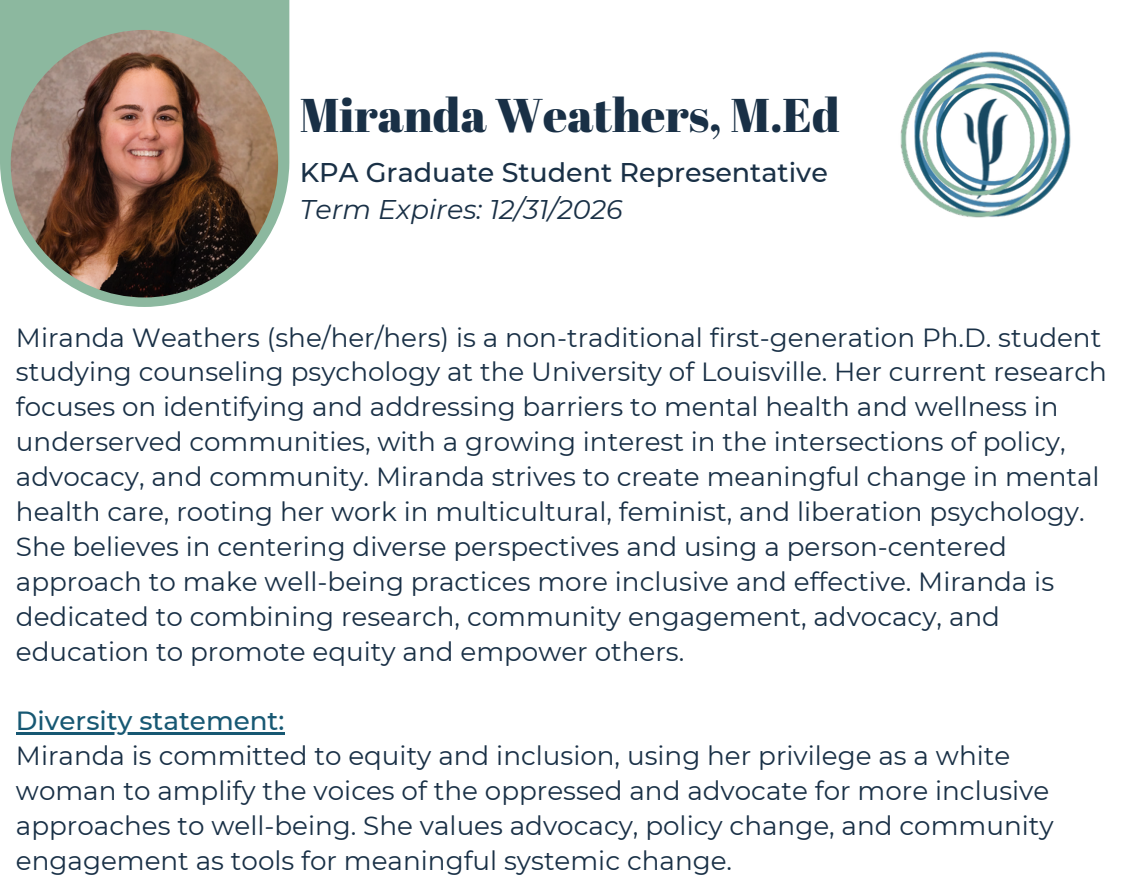
<style>
.page{position:relative;width:1125px;height:887px;background:#fff}
.page>*{position:absolute;margin:0;border:0;box-sizing:border-box;transform-origin:0 0}
.t1{font:47.25px "Abril Fatface";color:#193046}
.t2{font:500 27px "Montserrat";color:#193046}
.t3{font:italic 27px "Montserrat";color:#193046}
.t4{font:26.25px/34.8px "Montserrat";color:#193046}
.t5{font:500 26.25px "Montserrat";color:#175873}
</style>
<div class="page">
<svg style="left:0;top:0;width:289px;height:307px;fill:#8cb89f"></svg>
<img style="left:11px;top:30px;width:267px;height:267px;border-radius:50%">
<hr style="left:16px;top:732px;width:268px;height:3px;background:#175873">
<img style="left:900px;top:51px;width:171px;height:167px">
<p class="t1" style="left:300px;top:82px;width:541px">Miranda Weathers, M.Ed</p>
<p class="t2" style="left:300px;top:156px;width:530px">KPA Graduate Student Representative</p>
<p class="t3" style="left:300px;top:193px;width:324px">Term Expires: 12/31/2026</p>
<h1 class="t4" style="left:16px;top:320px;width:1092px">Miranda Weathers (she/her/hers) is a non-traditional first-generation Ph.D. student studying counseling psychology at the University of Louisville. Her current research focuses on identifying and addressing barriers to mental health and wellness in underserved communities, with a growing interest in the intersections of policy, advocacy, and community. Miranda strives to create meaningful change in mental health care, rooting her work in multicultural, feminist, and liberation psychology.<br>She believes in centering diverse perspectives and using a person-centered approach to make well-being practices more inclusive and effective. Miranda is dedicated to combining research, community engagement, advocacy, and education to promote equity and empower others.</h1>
<p class="t5" style="left:16px;top:705px;width:270px">Diversity statement:</p>
<p class="t4" style="left:16px;top:738px;width:1039px">Miranda is committed to equity and inclusion, using her privilege as a white woman to amplify the voices of the oppressed and advocate for more inclusive approaches to well-being. She values advocacy, policy change, and community engagement as tools for meaningful systemic change.</p>
</div>
